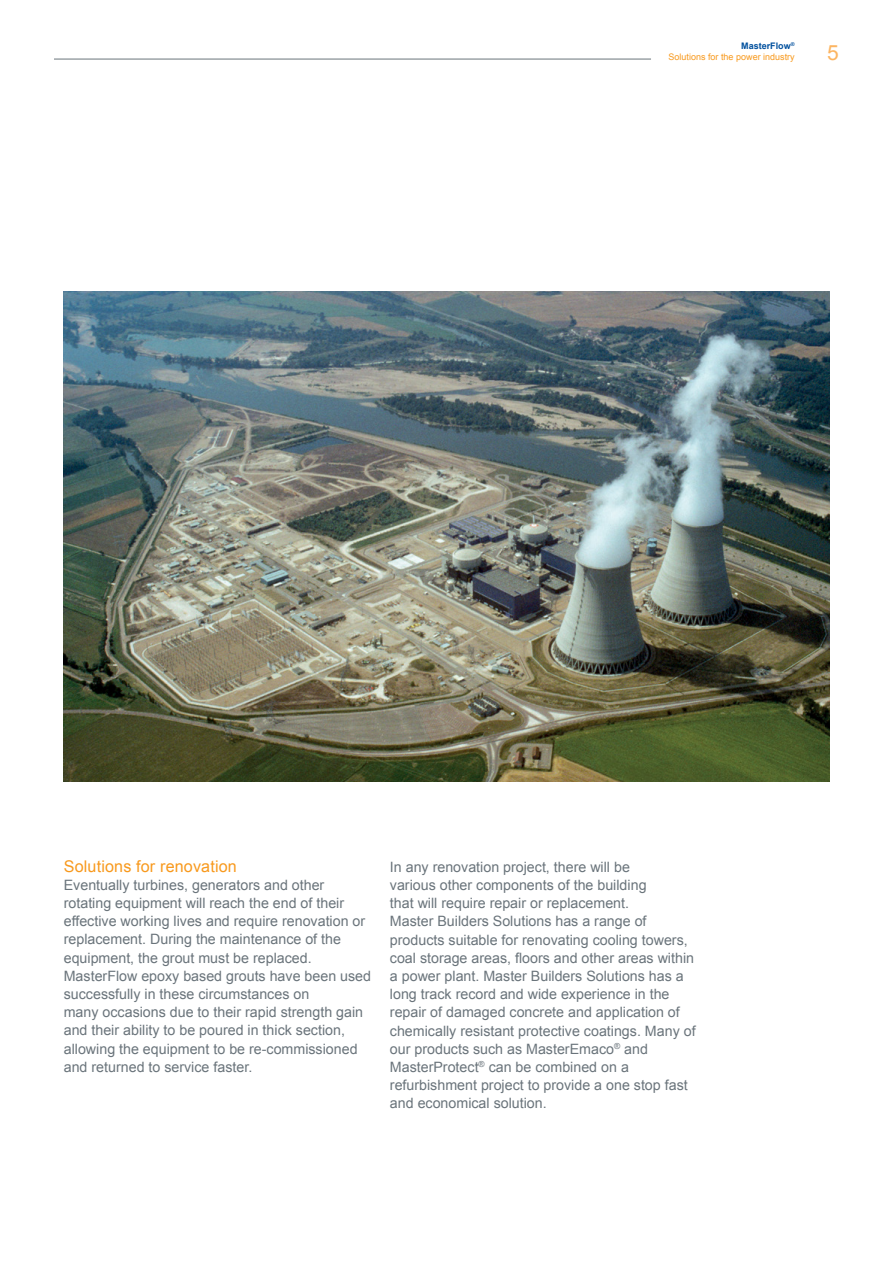
<style>
.page{position:relative;width:893px;height:1263px;background:#fff}
.page>*{position:absolute;margin:0;border:0;box-sizing:border-box;transform-origin:0 0}
.t1{font:21px "Arial";color:#fcb562}
.t2{font:16.2px "Arial";letter-spacing:.01em;color:#f8991d}
.t3{font:14.25px/18.1px "Arial";color:#6a747b}
.t4{font:9px/10.6px "Arial";color:#f8991d;text-align:right}
.s1{font-weight:700;color:#00509e}
</style>
<div class="page">
<img style="left:64px;top:291px;width:765px;height:490px">
<hr style="left:54px;top:59px;width:597px;height:1px;background:#6a747b">
<p class="t4" style="left:669px;top:41px;width:128px"><span class="s1">MasterFlow</span><sup>®<br></sup>Solutions for the power industry</p>
<h1 class="t1" style="left:827px;top:39px;width:13px">5</h1>
<p class="t2" style="left:64px;top:855px;width:175px">Solutions for renovation</p>
<p class="t3" style="left:64px;top:876px;width:309px">Eventually turbines, generators and other rotating equipment will reach the end of their effective working lives and require renovation or replacement. During the maintenance of the equipment, the grout must be replaced.<br>MasterFlow epoxy based grouts have been used successfully in these circumstances on<br>many occasions due to their rapid strength gain and their ability to be poured in thick section, allowing the equipment to be re-commissioned and returned to service faster.</p>
<p class="t3" style="left:390px;top:858px;width:307px">In any renovation project, there will be<br>various other components of the building<br>that will require repair or replacement.<br>Master Builders Solutions has a range of products suitable for renovating cooling towers, coal storage areas, floors and other areas within a power plant. Master Builders Solutions has a long track record and wide experience in the repair of damaged concrete and application of chemically resistant protective coatings. Many of our products such as MasterEmaco<sup>®</sup> and MasterProtect<sup>®</sup> can be combined on a refurbishment project to provide a one stop fast and economical solution.</p>
</div>
